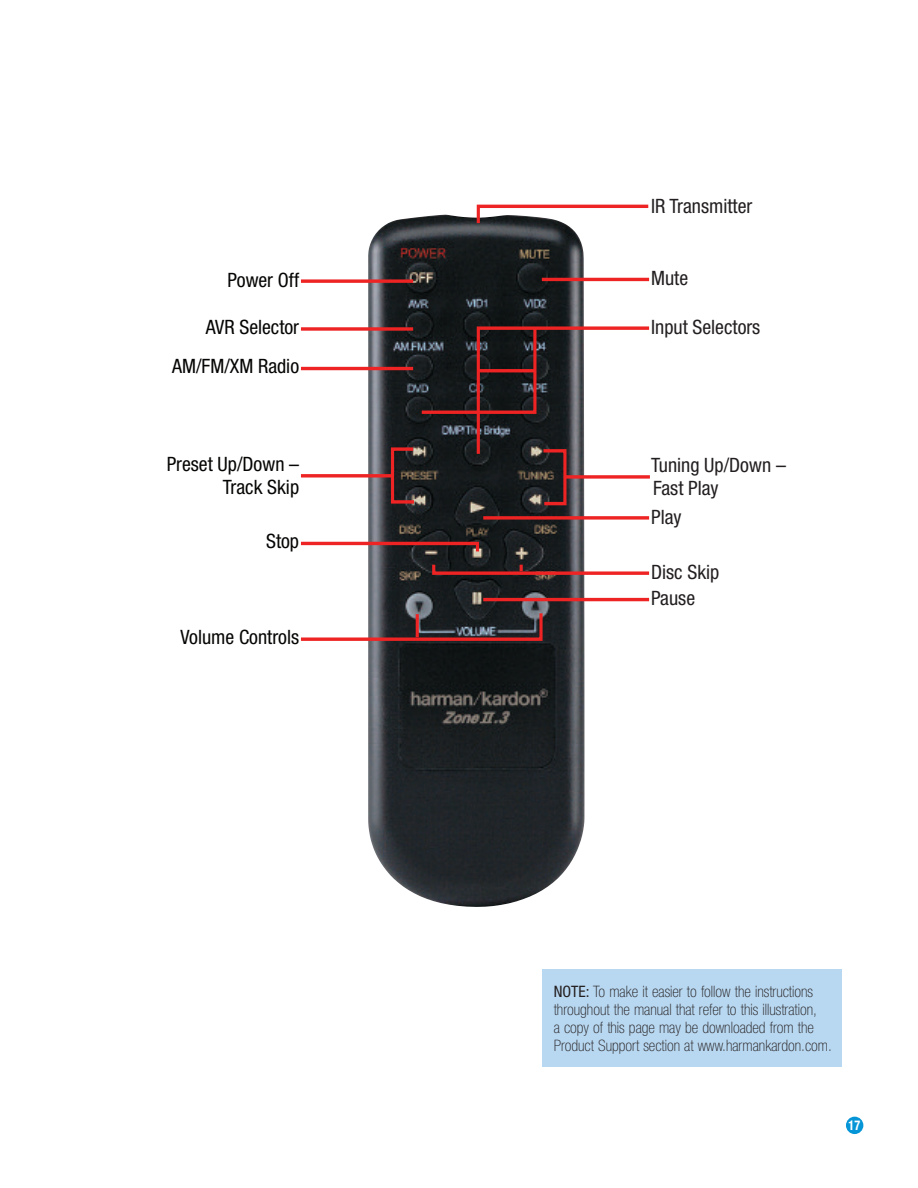
<style>
.page{position:relative;width:918px;height:1188px;background:#fff}
.page>*{position:absolute;margin:0;border:0;box-sizing:border-box;transform-origin:0 0}
.t1{font:condensed 19.8px/23.7px "Helvetica Neue";color:#050504;text-align:right}
.t2{font:condensed 19.8px/23.7px "Helvetica Neue";color:#231f20}
.t3{font:100 condensed 15.75px/18px "Helvetica Neue";color:#231f20}
.t4{font:700 condensed 13.5px "Helvetica Neue";color:#fff;scale:.9 1}
.s1{font-weight:400}
</style>
<div class="page">
<div style="left:846px;top:1117px;width:17px;height:17px;background:#0696d7;border-radius:50%"></div>
<img style="left:368px;top:215px;width:216px;height:692px">
<svg style="left:475px;top:204px;width:174px;height:23px"></svg>
<hr style="left:301px;top:280px;width:112px;height:3px;background:#ee2323">
<svg style="left:301px;top:327px;width:88px;height:4px"></svg>
<svg style="left:301px;top:540px;width:180px;height:15px"></svg>
<svg style="left:301px;top:610px;width:243px;height:33px"></svg>
<hr style="left:301px;top:367px;width:112px;height:3px;background:#ee2323">
<hr style="left:301px;top:474px;width:92px;height:3px;background:#ee2323">
<hr style="left:542px;top:278px;width:107px;height:3px;background:#ee2323">
<svg style="left:483px;top:516px;width:166px;height:4px"></svg>
<hr style="left:483px;top:598px;width:166px;height:3px;background:#ee2323">
<svg style="left:389px;top:324px;width:261px;height:183px"></svg>
<hr style="left:478px;top:369px;width:56px;height:3px;background:#ee2323">
<hr style="left:416px;top:614px;width:3px;height:23px;background:#ee2323">
<svg style="left:431px;top:561px;width:219px;height:16px"></svg>
<div style="left:542px;top:969px;width:299px;height:97px;background:#b8d7f0"></div>
<p class="t1" style="left:228px;top:269px;width:73px">Powe Off</p>
<p class="t1" style="left:206px;top:316px;width:95px">AVR Selector</p>
<p class="t1" style="left:172px;top:356px;width:128px">AM/FM/XM Radio</p>
<p class="t1" style="left:167px;top:453px;width:134px">Preset Up/Down –<br>Track Skip</p>
<p class="t1" style="left:266px;top:531px;width:34px">Stop</p>
<p class="t1" style="left:180px;top:627px;width:120px">Volume Controls</p>
<p class="t2" style="left:655px;top:196px;width:99px">R Transmitter</p>
<p class="t2" style="left:651px;top:268px;width:39px">Mute</p>
<p class="t2" style="left:655px;top:317px;width:107px">nput Selectors</p>
<p class="t2" style="left:651px;top:455px;width:136px">Tuning Up/Down –<br>Fast Play</p>
<p class="t2" style="left:651px;top:506px;width:32px">Play</p>
<p class="t2" style="left:651px;top:562px;width:70px">Disc Skip</p>
<p class="t2" style="left:651px;top:588px;width:45px">Pause</p>
<p class="t3" style="left:554px;top:984px;width:280px"><span class="s1">NOTE:</span> To make it easier to follow the instructions throughout the manual that refer to this illustration,<br>a copy of this page may be downloaded from the Product Support section at www.harmankardon.com.</p>
<p class="t4" style="left:849px;top:1120px;width:15px">17</p>
</div>
